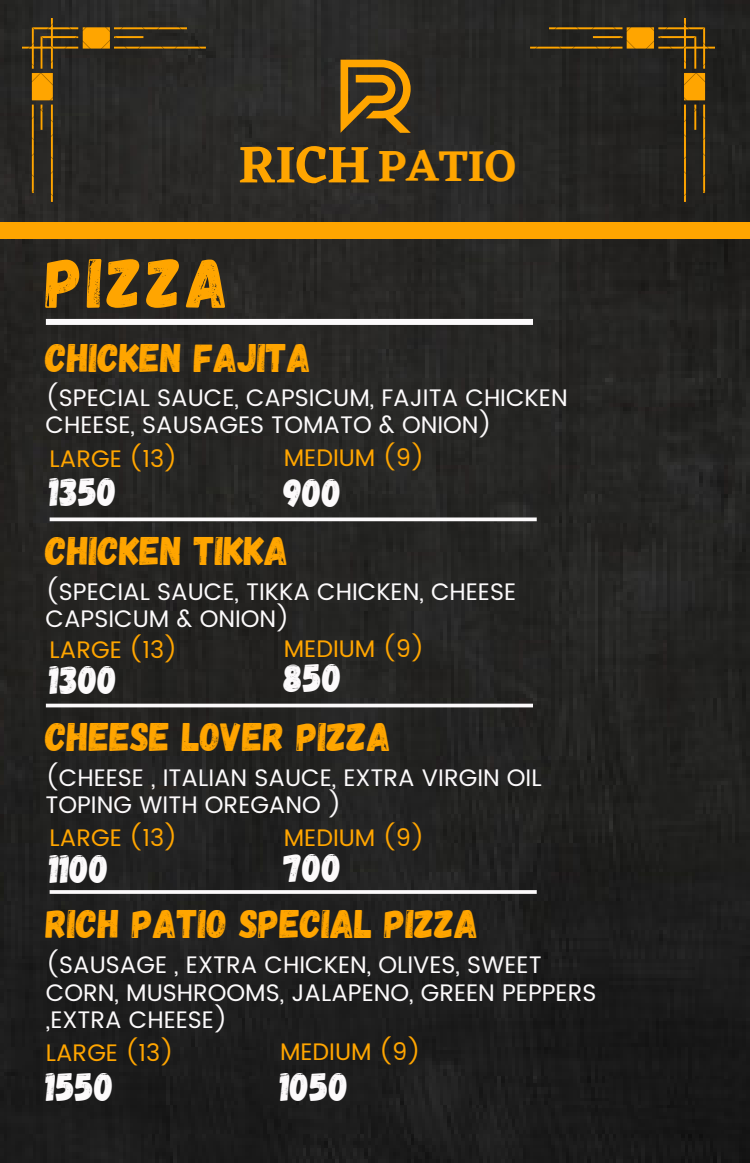
<style>
.page{position:relative;width:750px;height:1163px;background:#fff}
.page>*{position:absolute;margin:0;border:0;box-sizing:border-box;transform-origin:0 0}
.t1{font:69.72px "Gagalin";letter-spacing:.065em;color:#ffa500}
.t2{font:600 53.6px "Eczar";color:#ffa500}
.t3{font:600 45.08px "Eczar";color:#ffa500}
.t4{font:39.85px "Gagalin";color:#ffa500}
.t5{font:39.85px "Gagalin";color:#fcfafb}
.t6{font:23.9px/27.6px "Poppins";color:#fcfafb}
.t7{font:23.9px "Poppins";color:#ffa500}
</style>
<div class="page">
<img style="left:0;top:0;width:750px;height:1162px">
<img style="left:22px;top:19px;width:184px;height:182px">
<img style="left:531px;top:19px;width:183px;height:182px">
<svg style="left:341px;top:60px;width:70px;height:73px;background:#8c6216"></svg>
<div style="left:0;top:222px;width:750px;height:17px;background:#ffa500"></div>
<div style="left:46px;top:319px;width:487px;height:6px;background:#fcfafb"></div>
<svg style="left:50px;top:517px;width:487px;height:4px"></svg>
<svg style="left:46px;top:703px;width:487px;height:4px"></svg>
<hr style="left:50px;top:890px;width:487px;height:3px;background:#fcfafb">
<p class="t2" style="left:238px;top:132px;width:133px">RICH</p>
<p class="t3" style="left:378px;top:139px;width:139px">PATIO</p>
<p class="t1" style="left:46px;top:238px;width:184px">PIZZA</p>
<p class="t4" style="left:46px;top:331px;width:267px">CHICKEN FAJITA</p>
<p class="t6" style="left:46px;top:383px;width:524px">(SPECIAL SAUCE, CAPSICUM, FAJITA CHICKEN<br>CHEESE, SAUSAGES TOMATO &amp; ONION)</p>
<p class="t7" style="left:50px;top:445px;width:129px">LARGE (13)</p>
<p class="t7" style="left:284px;top:444px;width:142px">MEDIUM (9)</p>
<p class="t5" style="left:284px;top:467px;width:59px">900</p>
<p class="t5" style="left:50px;top:466px;width:69px">1350</p>
<p class="t4" style="left:46px;top:525px;width:245px">CHICKEN TIKKA</p>
<p class="t6" style="left:46px;top:577px;width:472px">(SPECIAL SAUCE, TIKKA CHICKEN, CHEESE<br>CAPSICUM &amp; ONION)</p>
<p class="t7" style="left:50px;top:635px;width:129px">LARGE (13)</p>
<p class="t7" style="left:284px;top:635px;width:142px">MEDIUM (9)</p>
<p class="t5" style="left:284px;top:652px;width:60px">850</p>
<p class="t4" style="left:45px;top:711px;width:347px">CHEESE LOVER PIZZA</p>
<p class="t6" style="left:45px;top:763px;width:498px">(CHEESE , ITALIAN SAUCE, EXTRA VIRGIN OIL<br>TOPING WITH OREGANO )</p>
<p class="t5" style="left:50px;top:842px;width:61px">1100</p>
<p class="t5" style="left:50px;top:654px;width:69px">1300</p>
<p class="t7" style="left:50px;top:824px;width:129px">LARGE (13)</p>
<p class="t7" style="left:284px;top:823px;width:142px">MEDIUM (9)</p>
<p class="t5" style="left:284px;top:842px;width:59px">700</p>
<p class="t4" style="left:46px;top:898px;width:434px">RICH PATIO SPECIAL PIZZA</p>
<p class="t6" style="left:46px;top:951px;width:552px">(SAUSAGE , EXTRA CHICKEN, OLIVES, SWEET<br>CORN, MUSHROOMS, JALAPENO, GREEN PEPPERS ,EXTRA CHEESE)</p>
<p class="t7" style="left:46px;top:1038px;width:129px">LARGE (13)</p>
<p class="t7" style="left:280px;top:1037px;width:142px">MEDIUM (9)</p>
<p class="t5" style="left:280px;top:1060px;width:70px">1050</p>
<p class="t5" style="left:46px;top:1060px;width:70px">1550</p>
</div>
